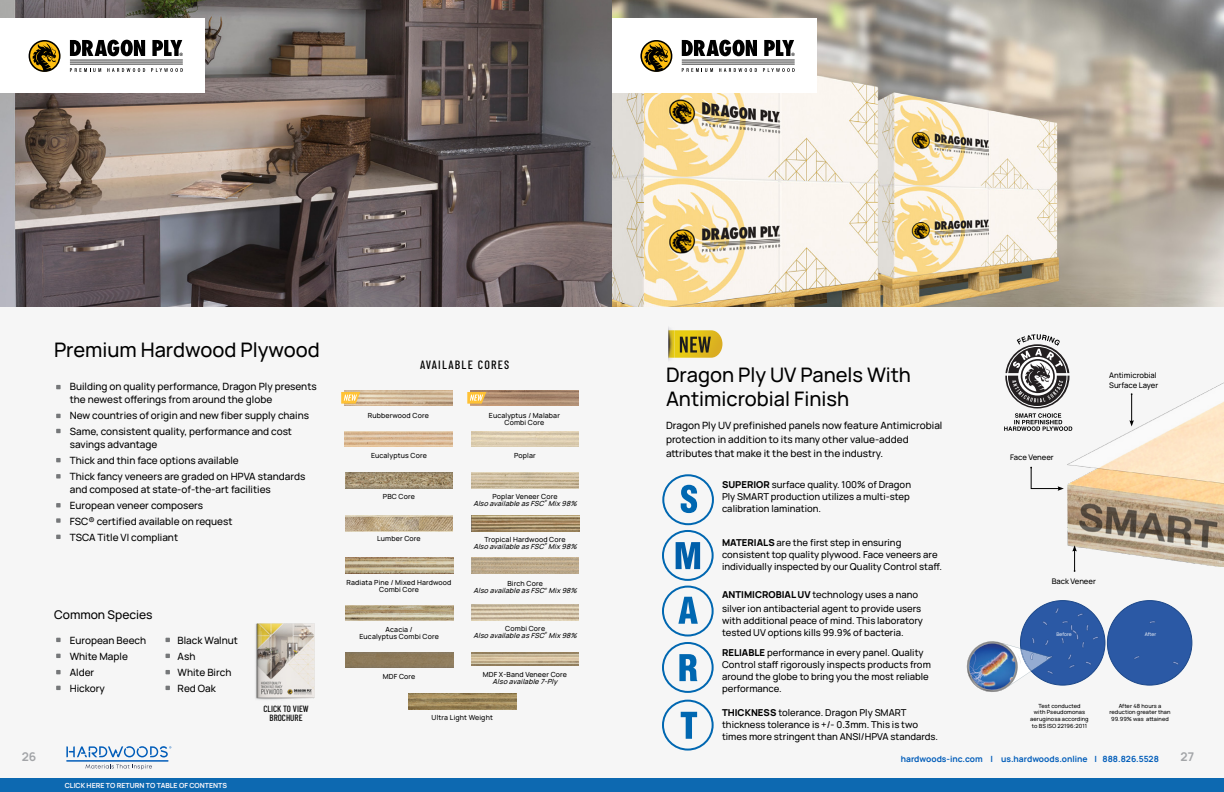
<style>
.page{position:relative;width:1224px;height:792px;background:#f6f6f6}
.page>*{position:absolute;margin:0;border:0;box-sizing:border-box;transform-origin:0 0}
.t1{font:500 20px/24px "Manrope";color:#000}
.t2{font:500 12px "Barlow Condensed";letter-spacing:.1em;color:#000}
.t3{font:500 12px "Manrope";color:#000}
.t4{font:700 12px "Manrope";color:#a3a5a8}
.t5{font:500 10px/16px "Manrope";color:#000}
.t6{font:500 9.5px/12px "Manrope";color:#000}
.t7{font:500 9px/9px "Barlow Condensed";color:#000;text-align:center}
.t8{font:700 8.5px "Manrope";color:#005cb9}
.t9{font:500 7.7px/10.2px "Manrope";color:#000}
.t10{font:500 7px/7px "Manrope";letter-spacing:.02em;color:#000;text-align:center}
.t11{font:italic 500 7px/7px "Manrope";color:#000;text-align:center}
.t12{font:700 7px "Manrope";color:#fef9fb}
.t13{font:500 5.7px/6.7px "Manrope";letter-spacing:.01em;color:#000;text-align:center}
.t14{font:4.9px "Manrope";letter-spacing:.01em;color:#fff}
.s1{font-style:normal}
.s2{font-weight:800}
</style>
<div class="page">
<svg style="left:86px;top:764px;width:66px;height:6px"></svg>
<hr style="left:66px;top:760px;width:103px;height:2px;background:#005cb9">
<svg style="left:66px;top:746px;width:105px;height:11px"></svg>
<div style="left:0;top:778px;width:1224px;height:14px;background:#0d69b1"></div>
<img style="left:0;top:0;width:1224px;height:306px">
<div style="left:0;top:18px;width:204px;height:75px;background:#fff"></div>
<div style="left:612px;top:18px;width:204px;height:75px;background:#fff"></div>
<svg style="left:70px;top:40px;width:75px;height:16px"></svg>
<svg style="left:70px;top:68px;width:31px;height:4px"></svg>
<svg style="left:107px;top:68px;width:38px;height:4px"></svg>
<svg style="left:151px;top:68px;width:32px;height:4px"></svg>
<hr style="left:70px;top:60px;width:113px;height:1px;background:#000">
<hr style="left:70px;top:62px;width:113px;height:1px;background:#000">
<hr style="left:70px;top:64px;width:113px;height:1px;background:#000">
<svg style="left:152px;top:40px;width:31px;height:16px"></svg>
<svg style="left:29px;top:40px;width:32px;height:32px"></svg>
<svg style="left:682px;top:40px;width:75px;height:16px"></svg>
<svg style="left:682px;top:68px;width:31px;height:4px"></svg>
<svg style="left:719px;top:68px;width:38px;height:4px"></svg>
<svg style="left:763px;top:68px;width:32px;height:4px"></svg>
<hr style="left:682px;top:60px;width:113px;height:1px;background:#000">
<hr style="left:682px;top:62px;width:113px;height:1px;background:#000">
<hr style="left:682px;top:64px;width:113px;height:1px;background:#000">
<svg style="left:764px;top:40px;width:31px;height:16px"></svg>
<svg style="left:640px;top:40px;width:32px;height:32px"></svg>
<svg style="left:56px;top:385px;width:5px;height:4px"></svg>
<svg style="left:56px;top:429px;width:5px;height:4px"></svg>
<svg style="left:56px;top:414px;width:5px;height:4px"></svg>
<svg style="left:56px;top:458px;width:5px;height:4px"></svg>
<svg style="left:56px;top:503px;width:5px;height:4px"></svg>
<svg style="left:56px;top:474px;width:5px;height:5px"></svg>
<svg style="left:56px;top:518px;width:5px;height:5px"></svg>
<svg style="left:56px;top:535px;width:5px;height:4px"></svg>
<svg style="left:56px;top:686px;width:5px;height:4px"></svg>
<svg style="left:166px;top:686px;width:4px;height:4px"></svg>
<svg style="left:56px;top:670px;width:5px;height:4px"></svg>
<svg style="left:166px;top:670px;width:4px;height:4px"></svg>
<svg style="left:56px;top:654px;width:5px;height:4px"></svg>
<svg style="left:166px;top:654px;width:4px;height:4px"></svg>
<svg style="left:56px;top:638px;width:5px;height:4px"></svg>
<svg style="left:166px;top:638px;width:4px;height:4px"></svg>
<img style="left:255px;top:623px;width:60px;height:77px">
<div style="left:662px;top:474px;width:52px;height:51px;border:2px solid #0067b1;border-radius:50%"></div>
<svg style="left:681px;top:485px;width:16px;height:28px"></svg>
<div style="left:662px;top:530px;width:52px;height:51px;border:2px solid #0067b1;border-radius:50%"></div>
<svg style="left:676px;top:542px;width:24px;height:27px"></svg>
<div style="left:662px;top:586px;width:52px;height:51px;border:2px solid #0067b1;border-radius:50%"></div>
<svg style="left:678px;top:597px;width:20px;height:27px"></svg>
<div style="left:662px;top:642px;width:52px;height:51px;border:2px solid #0067b1;border-radius:50%"></div>
<svg style="left:679px;top:654px;width:18px;height:27px"></svg>
<div style="left:662px;top:700px;width:52px;height:51px;border:2px solid #0067b1;border-radius:50%"></div>
<svg style="left:681px;top:712px;width:16px;height:27px"></svg>
<img style="left:1067px;top:383px;width:157px;height:183px">
<svg style="left:1129px;top:393px;width:5px;height:33px"></svg>
<svg style="left:1030px;top:467px;width:34px;height:24px"></svg>
<svg style="left:1072px;top:545px;width:5px;height:27px"></svg>
<svg style="left:1004px;top:334px;width:68px;height:97px"></svg>
<svg style="left:967px;top:600px;width:225px;height:92px"></svg>
<svg style="left:675px;top:330px;width:47px;height:28px"></svg>
<img style="left:668px;top:327px;width:3px;height:34px">
<img style="left:668px;top:330px;width:7px;height:28px">
<img style="left:345px;top:557px;width:108px;height:16px">
<img style="left:345px;top:605px;width:108px;height:16px">
<div style="left:345px;top:652px;width:108px;height:15px;background:#8d7a5b"></div>
<img style="left:345px;top:390px;width:107px;height:16px">
<img style="left:471px;top:390px;width:107px;height:16px">
<img style="left:345px;top:431px;width:107px;height:16px">
<img style="left:345px;top:473px;width:108px;height:16px">
<img style="left:345px;top:516px;width:108px;height:15px">
<img style="left:408px;top:694px;width:108px;height:15px">
<img style="left:471px;top:432px;width:108px;height:15px">
<img style="left:471px;top:473px;width:108px;height:16px">
<img style="left:471px;top:516px;width:108px;height:15px">
<img style="left:471px;top:557px;width:108px;height:16px">
<img style="left:471px;top:605px;width:108px;height:16px">
<img style="left:471px;top:652px;width:108px;height:13px">
<svg style="left:467px;top:392px;width:19px;height:12px"></svg>
<svg style="left:341px;top:392px;width:19px;height:12px"></svg>
<h1 class="t1" style="left:54px;top:337px;width:267px">Premium Hardwood Plywood</h1>
<p class="t5" style="left:70px;top:379px;width:248px;line-height:13px">Building on quality performance, Dragon Ply presents the newest offerings from around the globe</p>
<p class="t5" style="left:70px;top:407px;width:241px">New countries of origin and new fiber supply chains<br>Same, consistent quality, performance and cost</p>
<p class="t5" style="left:70px;top:436px;width:237px">savings advantage<br>Thick and thin face options available<br>Thick fancy veneers are graded on HPVA standards</p>
<p class="t5" style="left:70px;top:481px;width:203px">and composed at state-of-the-art facilities European veneer composers<br>FSC® certified available on request<br>TSCA Title VI compliant</p>
<p class="t3" style="left:54px;top:605px;width:100px">Common Species</p>
<p class="t5" style="left:70px;top:631px;width:78px">European Beech<br>White Maple<br>Alder<br>Hickory</p>
<p class="t5" style="left:178px;top:632px;width:62px">Black Walnut<br>Ash<br>White Birch<br>Red Oak</p>
<p class="t7" style="left:263px;top:704px;width:47px">CLICK TO VIEW<br>BROCHURE</p>
<p class="t2" style="left:420px;top:356px;width:91px">AVAILABLE CORES</p>
<p class="t10" style="left:368px;top:411px;width:63px">Rubberwood Core</p>
<p class="t10" style="left:489px;top:411px;width:73px">Eucalyptus / Malabar<br>Combi Core</p>
<p class="t10" style="left:371px;top:451px;width:57px">Eucalyptus Core</p>
<p class="t10" style="left:514px;top:451px;width:23px">Poplar</p>
<p class="t10" style="left:383px;top:492px;width:34px">PBC Core</p>
<p class="t11" style="left:473px;top:492px;width:108px"><span class="s1">Poplar Veneer Core<br></span>AlsoavailableasFSC<sup>®</sup>Mix98%</p>
<p class="t10" style="left:377px;top:535px;width:45px">Lumber Core</p>
<p class="t11" style="left:473px;top:535px;width:108px"><span class="s1">Tropical Hardwood Core<br></span>AlsoavailableasFSC<sup>®</sup>Mix98%</p>
<p class="t10" style="left:347px;top:579px;width:106px">Radiata Pine / Mixed Hardwood<br>Combi Core</p>
<p class="t10" style="left:359px;top:625px;width:81px">Acacia /<br>Eucalyptus Combi Core</p>
<p class="t10" style="left:383px;top:673px;width:34px">MDF Core</p>
<p class="t11" style="left:474px;top:579px;width:108px"><span class="s1">Birch Core<br></span>AlsoavailableasFSC<sup>®</sup>Mix98%</p>
<p class="t11" style="left:474px;top:624px;width:108px"><span class="s1">Combi Core<br></span>AlsoavailableasFSC<sup>®</sup>Mix98%</p>
<p class="t10" style="left:483px;top:670px;width:86px">MDF X-Band Veneer Core</p>
<p class="t11" style="left:493px;top:677px;width:69px">Alsoavailable7-Ply</p>
<p class="t10" style="left:432px;top:714px;width:63px">Ultra Light Weight</p>
<h1 class="t1" style="left:666px;top:362px;width:247px">Dragon Ply UV Panels With<br>Antimicrobial Finish</h1>
<p class="t5" style="left:666px;top:418px;width:278px;line-height:14px">Dragon Ply UV prefinished panels now feature Antimicrobial protection in addition to its many other value-added attributes that make it the best in the industry.</p>
<p class="t6" style="left:722px;top:478px;width:191px"><span class="s2">SUPERIOR</span> surface quality. 100% of Dragon<br>Ply SMART production utilizes a multi-step calibration lamination.</p>
<p class="t6" style="left:722px;top:536px;width:221px"><span class="s2">MATERIALS</span> are the first step in ensuring consistent top quality plywood. Face veneers are individually inspected by our Quality Control staff.</p>
<p class="t6" style="left:722px;top:587px;width:201px;line-height:14px"><span class="s2">ANTIMICROBIAL UV</span> technology uses a nano silver ion antibacterial agent to provide users</p>
<p class="t6" style="left:722px;top:614px;width:203px">with additional peace of mind. This laboratory tested UV options kills 99.9% of bacteria.</p>
<p class="t6" style="left:722px;top:646px;width:210px"><span class="s2">RELIABLE</span> performance in every panel. Quality Control staff rigorously inspects products from around the globe to bring you the most reliable performance.</p>
<p class="t6" style="left:722px;top:706px;width:218px"><span class="s2">THICKNESS</span> tolerance. Dragon Ply SMART thickness tolerance is +/- 0.3mm. This is two times more stringent than ANSI/HPVA standards.</p>
<p class="t9" style="left:1010px;top:452px;width:45px">Face Veneer</p>
<p class="t9" style="left:1109px;top:370px;width:51px">Antimicrobial<br>Surface Layer</p>
<p class="t9" style="left:1052px;top:576px;width:46px">Back Veneer</p>
<p class="t14" style="left:1056px;top:630px;width:17px">Before</p>
<p class="t14" style="left:1145px;top:630px;width:13px">After</p>
<p class="t13" style="left:1030px;top:702px;width:60px">Test conducted<br>with Pseudomonas aeruginosa according to BS ISO 22196:2011</p>
<p class="t13" style="left:1109px;top:702px;width:63px">After 48 hours a reduction greater than<br>99.99% was attained</p>
<p class="t4" style="left:22px;top:746px;width:16px">26</p>
<p class="t8" style="left:901px;top:752px;width:260px">hardwoods-inc.com | us.hardwoods.online | 888.826.5528</p>
<p class="t4" style="left:1181px;top:746px;width:15px">27</p>
<p class="t12" style="left:65px;top:780px;width:164px">CLICK HERE TO RETURN TO TABLE OF CONTENTS</p>
</div>
